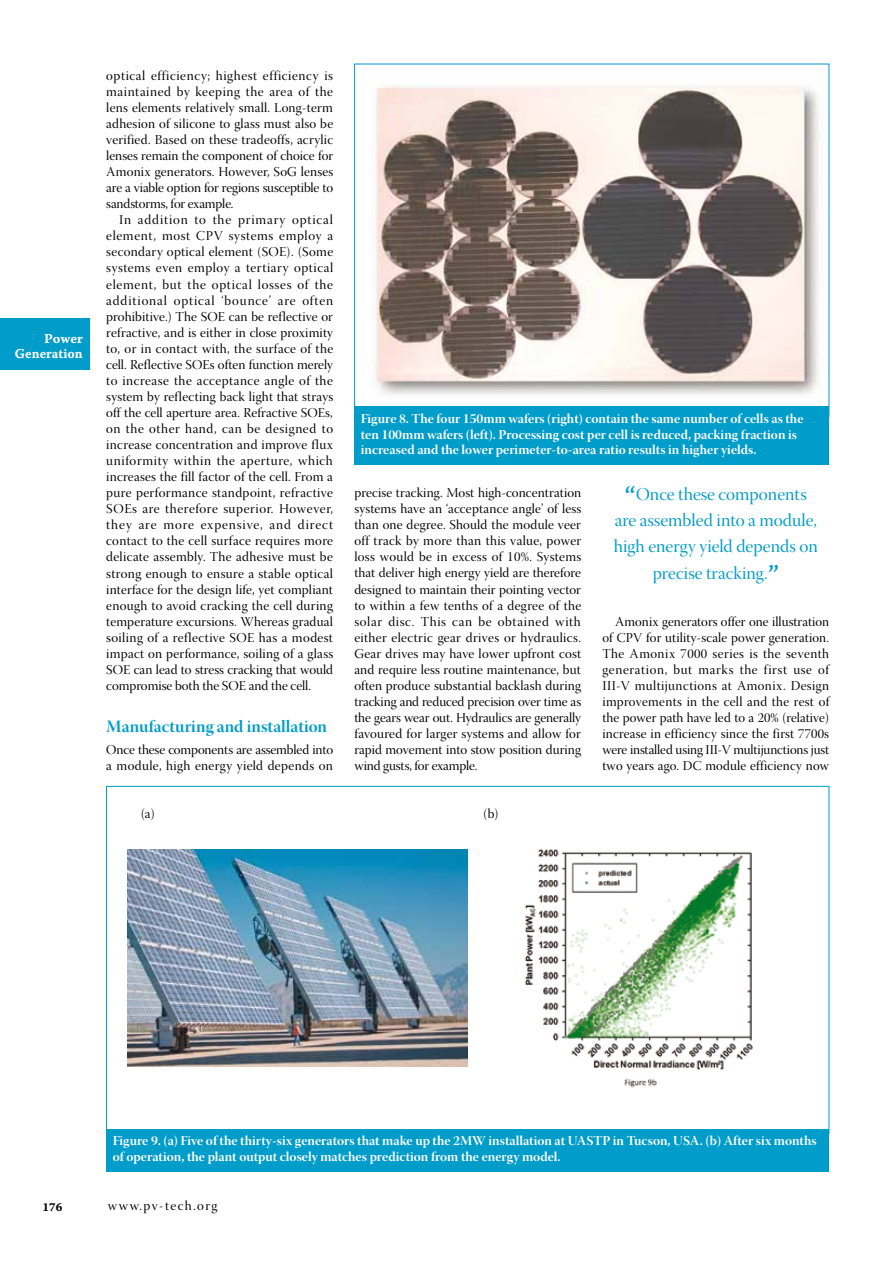
<style>
.page{position:relative;width:893px;height:1263px;background:#fff}
.page>*{position:absolute;margin:0;border:0;box-sizing:border-box;transform-origin:0 0}
.t1{font:18px/26.2px "Warnock Pro Disp";color:#009cca;text-align:center}
.t2{font:17.25px "Warnock Pro Bold Disp";color:#009cca}
.t3{font:13.5px/16px "Warnock Pro Disp";color:#000;text-align:justify}
.t4{font:13.5px/15.8px "Warnock Pro Bold Disp";color:#fff}
.t5{font:13.5px "Warnock Pro Disp";letter-spacing:.1em;color:#000}
.t6{font:13.5px/15px "Warnock Pro Bold Capt";color:#fff;text-align:right}
.t7{font:12px "Warnock Pro Bold Capt";color:#000}
.s1{font-family:"Warnock Pro";font-size:30px}
</style>
<div class="page">
<div style="left:0;top:319px;width:89px;height:51px;background:#009cca"></div>
<img style="left:524px;top:848px;width:229px;height:240px">
<img style="left:128px;top:850px;width:340px;height:216px">
<div style="left:106px;top:1129px;width:723px;height:42px;background:#009cca"></div>
<img style="left:356px;top:85px;width:471px;height:322px">
<div style="left:354px;top:407px;width:475px;height:58px;background:#009cca"></div>
<p class="t6" style="left:15px;top:331px;width:69px">Power<br>Generation</p>
<p class="t3" style="left:106px;top:69px;width:228px">optical efficiency; highest efficiency is maintained by keeping the area of the lens elements relatively small. Long-term adhesion of silicone to glass must also be verified. Based on these tradeoffs, acrylic lenses remain the component of choice for Amonix generators. However, SoG lenses are a viable option for regions susceptible to sandstorms, for example.</p>
<p class="t3" style="left:106px;top:213px;width:228px;text-indent:13px">In addition to the primary optical element, most CPV systems employ a secondary optical element (SOE). (Some systems even employ a tertiary optical element, but the optical losses of the additional optical ‘bounce’ are often prohibitive.) The SOE can be reflective or refractive, and is either in close proximity to, or in contact with, the surface of the cell. Reflective SOEs often function merely to increase the acceptance angle of the system by reflecting back light that strays off the cell aperture area. Refractive SOEs, on the other hand, can be designed to increase concentration and improve flux uniformity within the aperture, which increases the fill factor of the cell. From a pure performance standpoint, refractive SOEs are therefore superior. However, they are more expensive, and direct contact to the cell surface requires more delicate assembly. The adhesive must be strong enough to ensure a stable optical interface for the design life, yet compliant enough to avoid cracking the cell during temperature excursions. Whereas gradual soiling of a reflective SOE has a modest impact on performance, soiling of a glass SOE can lead to stress cracking that would compromise both the SOE and the cell.</p>
<p class="t2" style="left:106px;top:716px;width:222px">Manufacturing and installation</p>
<p class="t3" style="left:106px;top:743px;width:228px">Once these components are assembled into a module, high energy yield depends on</p>
<p class="t4" style="left:361px;top:410px;width:444px">Figure 8. The four 150mm wafers (right) contain the same number of cells as the ten 100mm wafers (left). Processing cost per cell is reduced, packing fraction is increased and the lower perimeter-to-area ratio results in higher yields.</p>
<p class="t3" style="left:354px;top:486px;width:228px">precise tracking. Most high-concentration systems have an ‘acceptance angle’ of less than one degree. Should the module veer off track by more than this value, power loss would be in excess of 10%. Systems that deliver high energy yield are therefore designed to maintain their pointing vector to within a few tenths of a degree of the solar disc. This can be obtained with either electric gear drives or hydraulics.<br>Gear drives may have lower upfront cost and require less routine maintenance, but often produce substantial backlash during tracking and reduced precision over time as the gears wear out. Hydraulics are generally favoured for larger systems and allow for rapid movement into stow position during wind gusts, for example.</p>
<h1 class="t1" style="left:614px;top:483px;width:205px"><span class="s1">“</span>Once these components are assembled into a module, high energy yield depends on precise tracking.<span class="s1">”</span></h1>
<p class="t3" style="left:602px;top:615px;width:228px;text-indent:13px">Amonix generators offer one illustration of CPV for utility-scale power generation.<br>The Amonix 7000 series is the seventh generation, but marks the first use of III-V multijunctions at Amonix. Design improvements in the cell and the rest of the power path have led to a 20% (relative) increase in efficiency since the first 7700s were installed using III-V multijunctions just two years ago. DC module efficiency now</p>
<p class="t3" style="left:141px;top:807px;width:16px">(a)</p>
<p class="t3" style="left:483px;top:807px;width:17px">(b)</p>
<p class="t4" style="left:113px;top:1132px;width:705px">Figure 9. (a) Five of the thirty-six generators that make up the 2MW installation at UASTP in Tucson, USA. (b) After six months of operation, the plant output closely matches prediction from the energy model.</p>
<p class="t7" style="left:43px;top:1200px;width:22px">176</p>
<p class="t5" style="left:108px;top:1198px;width:111px">www.pv-tech.org</p>
</div>
